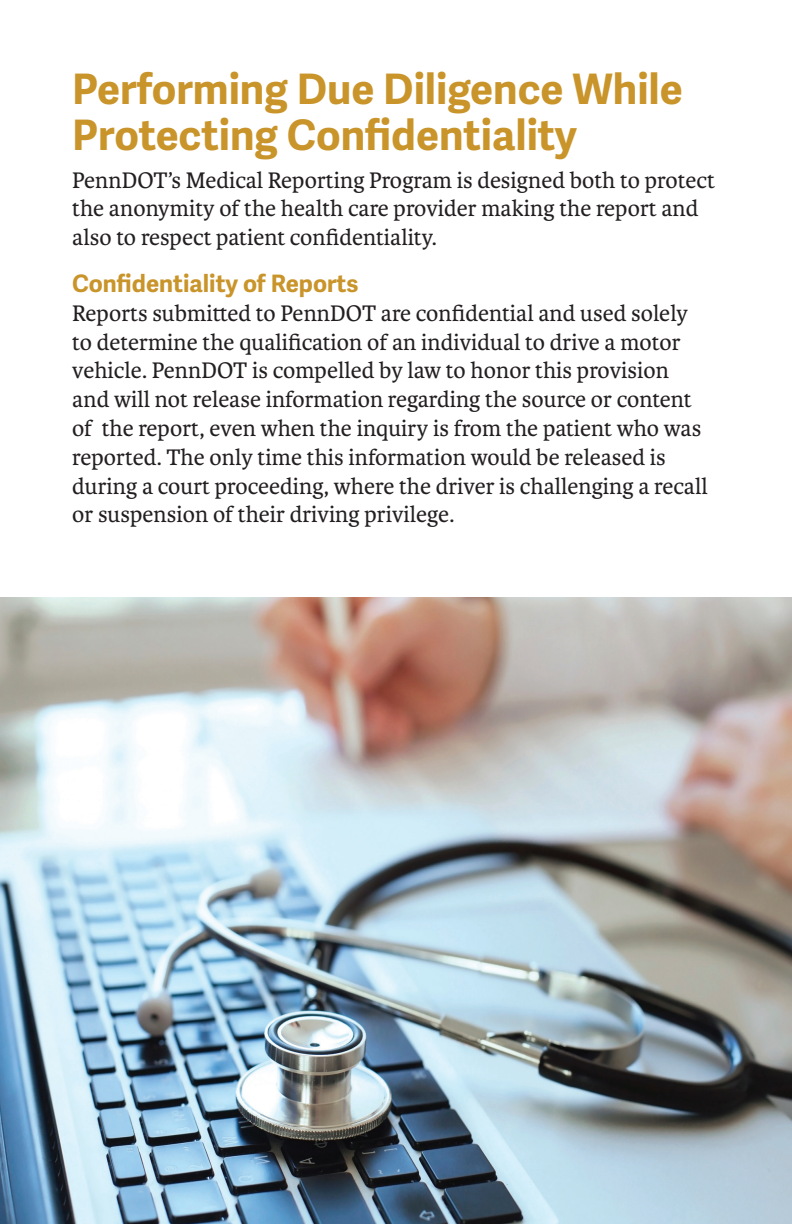
<style>
.page{position:relative;width:792px;height:1224px;background:#fff}
.page>*{position:absolute;margin:0;border:0;box-sizing:border-box;transform-origin:0 0}
.t1{font:700 42px/46px "Adelle Sans";color:#c9942a}
.t2{font:24px/28.8px "Karmina";color:#231f20}
.t3{font:700 24px "Adelle Sans";color:#c9942a}
</style>
<div class="page">
<img style="left:0;top:598px;width:792px;height:626px">
<h1 class="t1" style="left:72px;top:67px;width:612px">Performing Due Diligence While<br>Protecting Confidentiality</h1>
<p class="t2" style="left:72px;top:166px;width:644px">PennDOT’s Medical Reporting Program is designed both to protect the anonymity of the health care provider making the report and also to respect patient confidentiality.</p>
<p class="t3" style="left:72px;top:269px;width:288px">Confidentiality of Reports</p>
<p class="t2" style="left:72px;top:299px;width:637px">Reports submitted to PennDOT are confidential and used solely to determine the qualification of an individual to drive a motor vehicle. PennDOT is compelled by law to honor this provision and will not release information regarding the source or content of the report, even when the inquiry is from the patient who was reported. The only time this information would be released is during a court proceeding, where the driver is challenging a recall or suspension of their driving privilege.</p>
</div>
